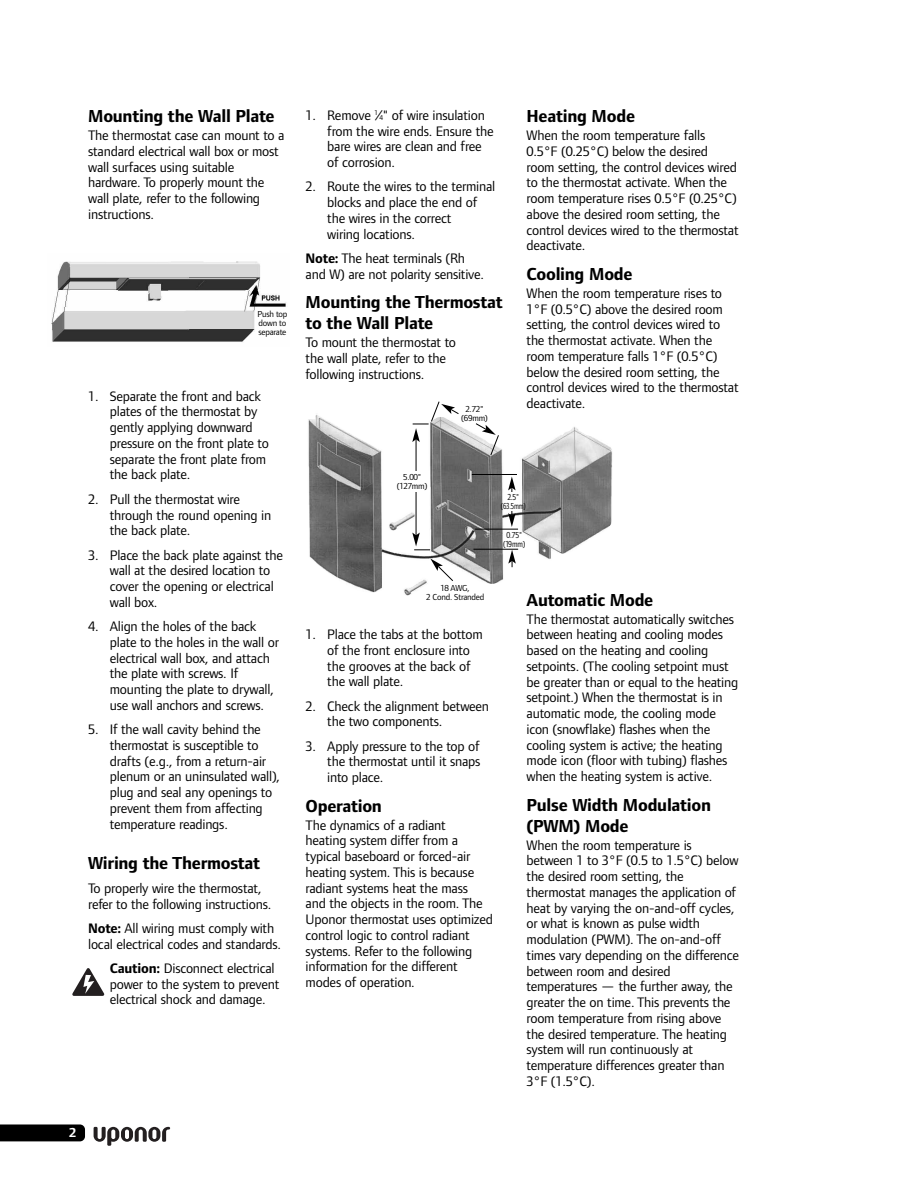
<style>
.page{position:relative;width:918px;height:1188px;background:#fff}
.page>*{position:absolute;margin:0;border:0;box-sizing:border-box;transform-origin:0 0}
.t1{font:700 18px/21px "Foundry Form Sans";letter-spacing:-.015em;color:#000}
.t2{font:14.25px/15.8px "Foundry Form Sans";letter-spacing:-.015em;color:#000}
.t3{font:700 13.5px "Foundry Form Sans";color:#fff}
.t4{font:9px/9px "Foundry Form Sans";letter-spacing:-.025em;color:#000;text-align:center}
.t5{font:9px/9px "Foundry Form Sans";letter-spacing:-.025em;color:#000;text-align:center;scale:.85 1}
.s1{font-weight:700}
.s2{font-size:7.2px}
</style>
<div class="page">
<img style="left:51px;top:261px;width:235px;height:81px">
<svg style="left:72px;top:968px;width:32px;height:28px"></svg>
<svg style="left:0;top:1124px;width:85px;height:17px"></svg>
<svg style="left:94px;top:1127px;width:76px;height:19px"></svg>
<img style="left:308px;top:415px;width:304px;height:181px">
<svg style="left:430px;top:559px;width:24px;height:23px"></svg>
<hr style="left:416px;top:439px;width:1px;height:96px;background:#000">
<svg style="left:508px;top:477px;width:8px;height:50px"></svg>
<svg style="left:508px;top:550px;width:8px;height:17px"></svg>
<hr style="left:472px;top:474px;width:45px;height:1px;background:#000">
<hr style="left:475px;top:529px;width:43px;height:1px;background:#000">
<hr style="left:473px;top:549px;width:45px;height:1px;background:#000">
<svg style="left:412px;top:533px;width:18px;height:17px"></svg>
<svg style="left:412px;top:401px;width:87px;height:55px"></svg>
<div style="left:506px;top:495px;width:7px;height:13px;background:#fff"></div>
<div style="left:395px;top:471px;width:34px;height:21px;background:#fff"></div>
<div style="left:510px;top:492px;width:6px;height:19px;background:#fff"></div>
<p class="t1" style="left:88px;top:107px;width:188px">Mounting the Wall Plate</p>
<p class="t2" style="left:88px;top:129px;width:198px">The thermostat case can mount to a standard electrical wall box or most wall surfaces using suitable hardware. To properly mount the wall plate, refer to the following instructions.</p>
<p class="t4" style="left:257px;top:310px;width:32px;text-align:left">Push top down to separate</p>
<p class="t2" style="left:110px;top:389px;width:161px;text-indent:-22px">1. Separate the front and back plates of the thermostat by gently applying downward pressure on the front plate to separate the front plate from the back plate.</p>
<p class="t2" style="left:110px;top:492px;width:163px;text-indent:-22px">2. Pull the thermostat wire through the round opening in the back plate.</p>
<p class="t2" style="left:110px;top:548px;width:175px;text-indent:-22px">3. Place the back plate against the wall at the desired location to cover the opening or electrical wall box.</p>
<p class="t2" style="left:110px;top:620px;width:171px;text-indent:-22px">4. Align the holes of the back plate to the holes in the wall or electrical wall box, and attach the plate with screws. If mounting the plate to drywall, use wall anchors and screws.</p>
<p class="t2" style="left:110px;top:723px;width:172px;text-indent:-22px">5. If the wall cavity behind the thermostat is susceptible to drafts (e.g., from a return-air plenum or an uninsulated wall), plug and seal any openings to prevent them from affecting temperature readings.</p>
<p class="t1" style="left:88px;top:854px;width:174px">Wiring the Thermostat</p>
<p class="t2" style="left:88px;top:881px;width:185px">To properly wire the thermostat, refer to the following instructions.</p>
<p class="t2" style="left:88px;top:921px;width:194px"><span class="s1">Note:</span> All wiring must comply with local electrical codes and standards.</p>
<p class="t2" style="left:110px;top:961px;width:171px"><span class="s1">Caution:</span> Disconnect electrical power to the system to prevent electrical shock and damage.</p>
<p class="t3" style="left:69px;top:1127px;width:9px">2</p>
<p class="t2" style="left:327px;top:108px;width:168px;text-indent:-22px">1. Remove <sup>1</sup>⁄<span class="s2">4</span>" of wire insulation from the wire ends. Ensure the bare wires are clean and free of corrosion.</p>
<p class="t2" style="left:327px;top:180px;width:170px;text-indent:-22px">2. Route the wires to the terminal blocks and place the end of the wires in the correct<br>wiring locations.</p>
<p class="t2" style="left:306px;top:251px;width:180px"><span class="s1">Note:</span> The heat terminals (Rh and W) are not polarity sensitive.</p>
<p class="t1" style="left:306px;top:293px;width:199px">Mounting the Thermostat to the Wall Plate</p>
<p class="t2" style="left:306px;top:336px;width:152px">To mount the thermostat to the wall plate, refer to the following instructions.</p>
<p class="t4" style="left:397px;top:473px;width:32px">5.00" (127mm)</p>
<p class="t4" style="left:461px;top:405px;width:28px">2.72" (69mm)</p>
<p class="t1" style="left:527px;top:107px;width:110px">Heating Mode</p>
<p class="t2" style="left:527px;top:129px;width:214px">When the room temperature falls 0.5°F (0.25°C) below the desired room setting, the control devices wired to the thermostat activate. When the room temperature rises 0.5°F (0.25°C) above the desired room setting, the control devices wired to the thermostat deactivate.</p>
<p class="t1" style="left:527px;top:265px;width:108px">Cooling Mode</p>
<p class="t2" style="left:527px;top:286px;width:214px">When the room temperature rises to 1°F (0.5°C) above the desired room setting, the control devices wired to the thermostat activate. When the room temperature falls 1°F (0.5°C) below the desired room setting, the control devices wired to the thermostat deactivate.</p>
<p class="t5" style="left:501px;top:493px;width:31px">2.5" (63.5mm)</p>
<p class="t5" style="left:503px;top:531px;width:27px">0.75" (19mm)</p>
<p class="t4" style="left:426px;top:585px;width:60px">18 AWG,<br>2 Cond. Stranded</p>
<p class="t2" style="left:327px;top:628px;width:157px;text-indent:-22px">1. Place the tabs at the bottom of the front enclosure into the grooves at the back of the wall plate.</p>
<p class="t2" style="left:327px;top:699px;width:163px;text-indent:-22px">2. Check the alignment between the two components.</p>
<p class="t2" style="left:327px;top:739px;width:155px;text-align:justify;text-indent:-22px">3. Apply pressure to the top of the thermostat until it snaps into place.</p>
<p class="t1" style="left:306px;top:797px;width:78px">Operation</p>
<p class="t2" style="left:306px;top:818px;width:189px">The dynamics of a radiant<br>heating system differ from a typical baseboard or forced-air heating system. This is because radiant systems heat the mass<br>and the objects in the room. The<br>Uponor thermostat uses optimized control logic to control radiant systems. Refer to the following information for the different modes of operation.</p>
<p class="t1" style="left:527px;top:591px;width:128px">Automatic Mode</p>
<p class="t2" style="left:527px;top:612px;width:213px">The thermostat automatically switches between heating and cooling modes based on the heating and cooling setpoints. (The cooling setpoint must be greater than or equal to the heating setpoint.) When the thermostat is in automatic mode, the cooling mode icon (snowflake) flashes when the cooling system is active; the heating mode icon (floor with tubing) flashes when the heating system is active.</p>
<p class="t1" style="left:527px;top:796px;width:186px">Pulse Width Modulation (PWM) Mode</p>
<p class="t2" style="left:527px;top:838px;width:214px">When the room temperature is between 1 to 3°F (0.5 to 1.5°C) below the desired room setting, the thermostat manages the application of heat by varying the on-and-off cycles, or what is known as pulse width modulation (PWM). The on-and-off times vary depending on the difference between room and desired temperatures — the further away, the greater the on time. This prevents the room temperature from rising above the desired temperature. The heating system will run continuously at temperature differences greater than 3°F (1.5°C).</p>
</div>
